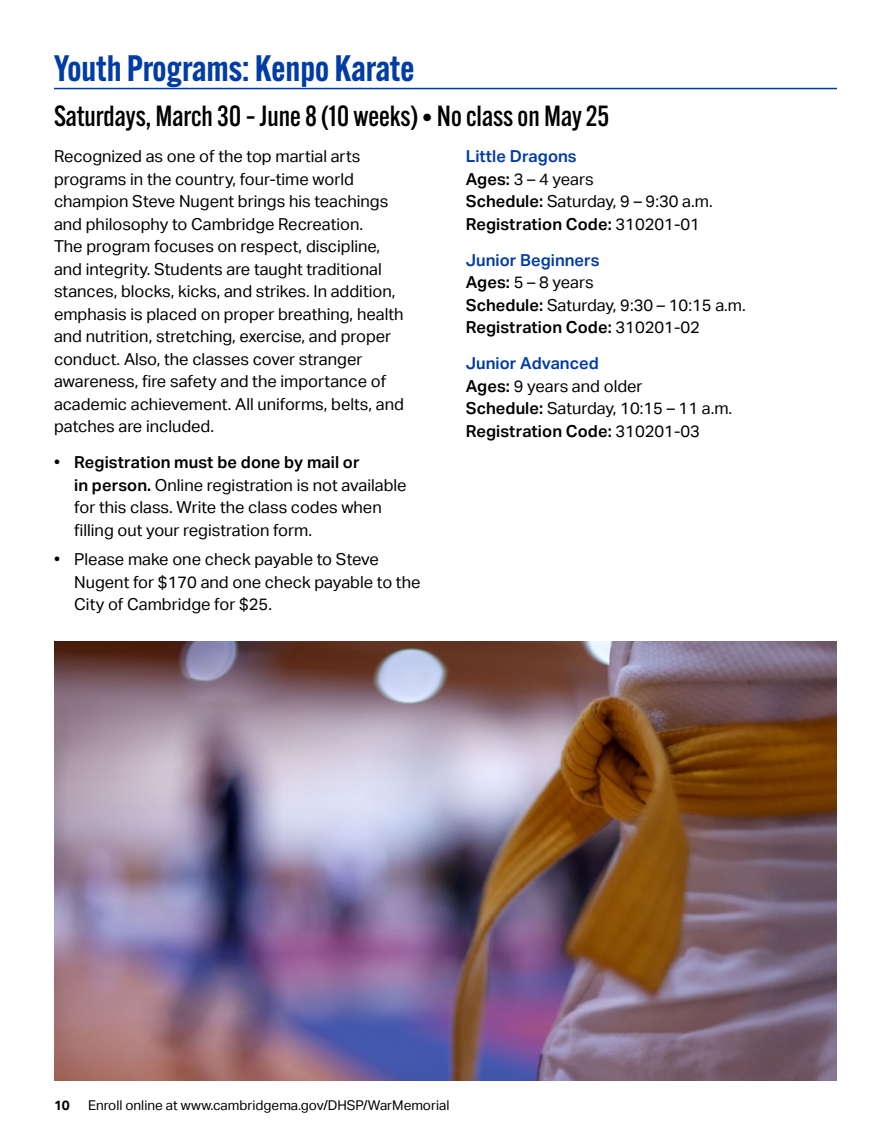
<style>
.page{position:relative;width:891px;height:1148px;background:#fff}
.page>*{position:absolute;margin:0;border:0;box-sizing:border-box;transform-origin:0 0}
.Section_-_Name{font:600 36px "Alternate Gothic ATF";color:#003ca6}
.Section_-_Subheading{font:500 28.5px "Alternate Gothic ATF";color:#000}
.Body{font:16.5px/22.5px "Aktiv Grotesk";color:#000}
.Body-2{font:600 16.5px "Aktiv Grotesk";letter-spacing:.005em;color:#000}
.Body-3{font:600 16.5px "Aktiv Grotesk";letter-spacing:.005em;color:#003ca6}
.t1{font:13.5px "Aktiv Grotesk";color:#000}
.t2{font:700 13.5px "Aktiv Grotesk";color:#000}
.s1{font-weight:600}
.s2{font-weight:400}
</style>
<div class="page">
<hr style="left:54px;top:88px;width:783px;height:1px;background:#003ca6">
<img style="left:54px;top:641px;width:783px;height:439px">
<p class="Section_-_Name" style="left:54px;top:45px;width:362px">Youth Programs: Kenpo Karate</p>
<p class="Section_-_Subheading" style="left:54px;top:98px;width:557px">Saturdays, March 30 – June 8 (10 weeks) • No class on May 25</p>
<p class="Body" style="left:54px;top:145px;width:352px">Recognized as one of the top martial arts programs in the country, four-time world champion Steve Nugent brings his teachings and philosophy to Cambridge Recreation.<br>The program focuses on respect, discipline, and integrity. Students are taught traditional stances, blocks, kicks, and strikes. In addition, emphasis is placed on proper breathing, health and nutrition, stretching, exercise, and proper conduct. Also, the classes cover stranger awareness, fire safety and the importance of academic achievement. All uniforms, belts, and patches are included.</p>
<p class="Body" style="left:74px;top:451px;width:334px;text-indent:-20px">• <span class="s1">Registration must be done by mail or<br>in person.</span> Online registration is not available for this class. Write the class codes when filling out your registration form.</p>
<p class="Body" style="left:74px;top:548px;width:348px;text-indent:-20px">• Please make one check payable to Steve<br>Nugent for $170 and one check payable to the<br>City of Cambridge for $25.</p>
<p class="Body-3" style="left:466px;top:147px;width:112px">Little Dragons</p>
<p class="Body" style="left:466px;top:168px;width:129px"><span class="s1">Ages:</span> 3 – 4 years</p>
<p class="Body" style="left:466px;top:190px;width:249px"><span class="s1">Schedule:</span> Saturday, 9 – 9:30 a.m.</p>
<p class="Body-2" style="left:466px;top:214px;width:236px">Registration Code: <span class="s2">310201-01</span></p>
<p class="Body-3" style="left:466px;top:250px;width:135px">Junior Beginners</p>
<p class="Body" style="left:466px;top:271px;width:129px"><span class="s1">Ages:</span> 5 – 8 years</p>
<p class="Body" style="left:466px;top:294px;width:282px"><span class="s1">Schedule:</span> Saturday, 9:30 – 10:15 a.m.</p>
<p class="Body-2" style="left:466px;top:318px;width:236px">Registration Code: <span class="s2">310201-02</span></p>
<p class="Body-3" style="left:466px;top:354px;width:135px">Junior Advanced</p>
<p class="Body" style="left:466px;top:375px;width:178px"><span class="s1">Ages:</span> 9 years and older</p>
<p class="Body" style="left:466px;top:397px;width:268px"><span class="s1">Schedule:</span> Saturday, 10:15 – 11 a.m.</p>
<p class="Body-2" style="left:466px;top:421px;width:236px">Registration Code: <span class="s2">310201-03</span></p>
<p class="t2" style="left:54px;top:1097px;width:17px">10</p>
<p class="t1" style="left:88px;top:1097px;width:363px">Enroll online at www.cambridgema.gov/DHSP/WarMemorial</p>
</div>
